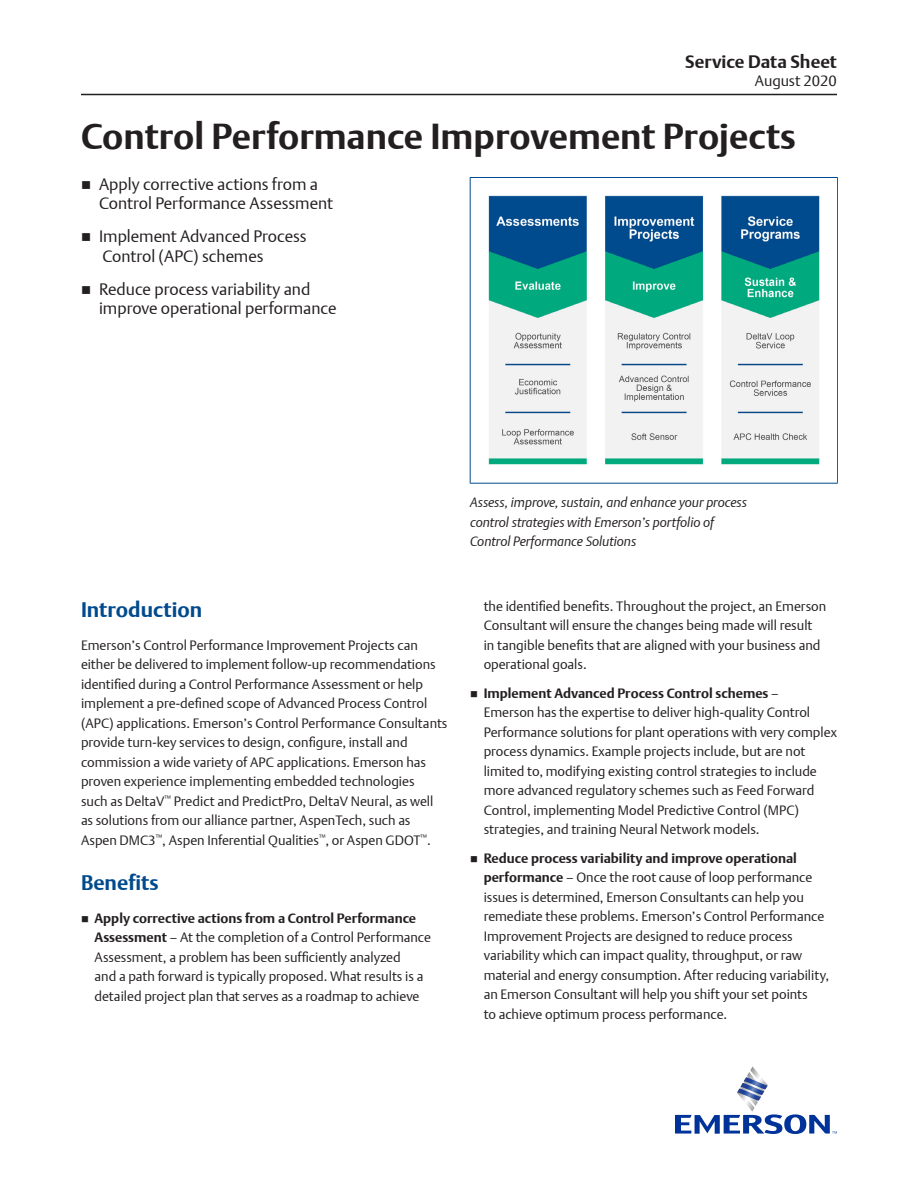
<style>
.page{position:relative;width:918px;height:1188px;background:#fff}
.page>*{position:absolute;margin:0;border:0;box-sizing:border-box;transform-origin:0 0}
.Document_Title{font:700 36px "DTL Argo T";color:#231f20}
.Subhead_1{font:700 21px "DTL Argo T";color:#004a8d}
.t1{font:700 18px "DTL Argo T";color:#231f20}
.t2{font:16.5px/19.5px "DTL Argo T Light";color:#231f20}
.t3{font:15px "DTL Argo T Light";color:#231f20}
.Body_Text{font:13.5px/19.5px "DTL Argo T Light";color:#231f20}
.Image_Illustration_C{font:italic 13.5px/19.5px "DTL Argo T Light";letter-spacing:-.005em;color:#231f20}
.s1{font-family:"DTL Argo T";font-weight:700}
</style>
<div class="page">
<hr style="left:81px;top:94px;width:756px;height:1px;background:#231f20">
<svg style="left:675px;top:1066px;width:162px;height:68px"></svg>
<hr style="left:470px;top:483px;width:368px;height:1px;background:#004a8d">
<hr style="left:470px;top:177px;width:368px;height:1px;background:#004a8d">
<hr style="left:470px;top:178px;width:1px;height:305px;background:#004a8d">
<hr style="left:837px;top:178px;width:1px;height:305px;background:#004a8d">
<img style="left:488px;top:195px;width:332px;height:270px">
<h3 class="t1" style="left:685px;top:51px;width:153px">Service Data Sheet</h3>
<p class="t3" style="left:755px;top:72px;width:84px">August 2020</p>
<p class="Document_Title" style="left:81px;top:115px;width:716px">Control Performance Improvement Projects</p>
<p class="t2" style="left:99px;top:174px;width:235px">Apply corrective actions from a<br>Control Performance Assessment</p>
<p class="t2" style="left:99px;top:227px;width:209px">Implement Advanced Process<br>Control (APC) schemes</p>
<p class="t2" style="left:99px;top:279px;width:239px">Reduce process variability and improve operational performance</p>
<p class="Subhead_1" style="left:81px;top:597px;width:123px">Introduction</p>
<p class="Body_Text" style="left:81px;top:635px;width:368px">Emerson’s Control Performance Improvement Projects can either be delivered to implement follow-up recommendations identified during a Control Performance Assessment or help implement a pre-defined scope of Advanced Process Control (APC) applications. Emerson’s Control Performance Consultants provide turn-key services to design, configure, install and commission a wide variety of APC applications. Emerson has proven experience implementing embedded technologies<br>such as DeltaV<sup>™</sup> Predict and PredictPro, DeltaV Neural, as well as solutions from our alliance partner, AspenTech, such as Aspen DMC3<sup>™</sup>, Aspen Inferential Qualities<sup>™</sup>, or Aspen GDOT<sup>™</sup>.</p>
<p class="Subhead_1" style="left:81px;top:870px;width:79px">Benefits</p>
<p class="Body_Text" style="left:94px;top:908px;width:338px"><span class="s1">Apply corrective actions from a Control Performance Assessment</span> – At the completion of a Control Performance Assessment, a problem has been sufficiently analyzed<br>and a path forward is typically proposed. What results is a detailed project plan that serves as a roadmap to achieve</p>
<p class="Image_Illustration_C" style="left:470px;top:493px;width:278px">Assess, improve, sustain, and enhance your process control strategies with Emerson’s portfolio of<br>Control Performance Solutions</p>
<p class="Body_Text" style="left:484px;top:596px;width:344px">the identified benefits. Throughout the project, an Emerson Consultant will ensure the changes being made will result in tangible benefits that are aligned with your business and operational goals.</p>
<p class="Body_Text" style="left:484px;top:683px;width:355px"><span class="s1">Implement Advanced Process Control schemes</span> –<br>Emerson has the expertise to deliver high-quality Control Performance solutions for plant operations with very complex process dynamics. Example projects include, but are not limited to, modifying existing control strategies to include more advanced regulatory schemes such as Feed Forward Control, implementing Model Predictive Control (MPC) strategies, and training Neural Network models.</p>
<p class="Body_Text" style="left:484px;top:848px;width:347px"><span class="s1">Reduce process variability and improve operational performance</span> – Once the root cause of loop performance issues is determined, Emerson Consultants can help you remediate these problems. Emerson’s Control Performance Improvement Projects are designed to reduce process variability which can impact quality, throughput, or raw material and energy consumption. After reducing variability, an Emerson Consultant will help you shift your set points<br>to achieve optimum process performance.</p>
</div>
